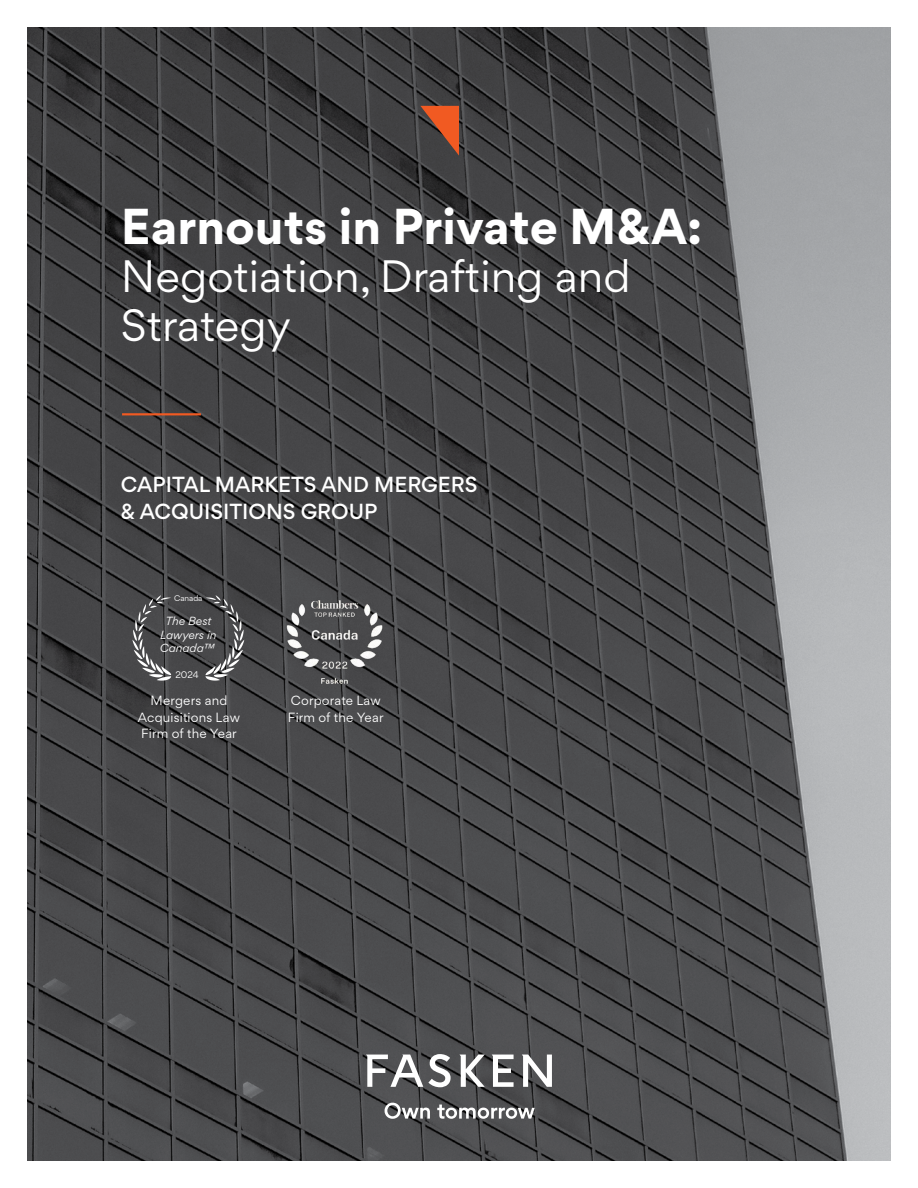
<style>
.page{position:relative;width:918px;height:1188px;background:#fff}
.page>*{position:absolute;margin:0;border:0;box-sizing:border-box;transform-origin:0 0}
.t1{font:700 45px "Gordita";color:#fff}
.t2{font:40.5px/48.6px "Gordita";color:#fff}
.t3{font:500 19.5px/27px "Gordita";color:#fff}
.t4{font:11.85px/16.6px "Gordita";letter-spacing:.015em;color:#fff}
.t5{font:italic 10.5px/13.2px "Gordita";color:#fff;text-align:center}
.t6{font:8.55px "Gordita";color:#fff}
.t7{font:7.35px "Gordita";color:#fff}
</style>
<div class="page">
<img style="left:27px;top:27px;width:864px;height:1134px">
<svg style="left:522px;top:1055px;width:30px;height:32px"></svg>
<svg style="left:492px;top:1055px;width:22px;height:32px"></svg>
<svg style="left:459px;top:1055px;width:26px;height:32px"></svg>
<svg style="left:366px;top:1054px;width:85px;height:33px"></svg>
<svg style="left:385px;top:1103px;width:45px;height:16px"></svg>
<svg style="left:437px;top:1105px;width:98px;height:14px"></svg>
<svg style="left:420px;top:106px;width:39px;height:50px;background:#954c31"></svg>
<hr style="left:122px;top:413px;width:79px;height:2px;background:#f15a22">
<img style="left:276px;top:597px;width:117px;height:94px">
<svg style="left:132px;top:595px;width:39px;height:86px;background:#5e5e60"></svg>
<svg style="left:205px;top:595px;width:39px;height:86px;background:#5c5c5d"></svg>
<h1 class="t1" style="left:121px;top:190px;width:583px">Earnouts in Private M&amp;A:</h1>
<h2 class="t2" style="left:121px;top:252px;width:511px">Negotiation, Drafting and<br>Strategy</h2>
<h3 class="t3" style="left:121px;top:471px;width:358px">CAPITAL MARKETS AND MERGERS &amp; ACQUISITIONS GROUP</h3>
<p class="t7" style="left:174px;top:593px;width:30px">Canada</p>
<p class="t5" style="left:160px;top:615px;width:58px">The Best<br>Lawyers in<br>Canada™</p>
<p class="t6" style="left:175px;top:669px;width:25px">2024</p>
<p class="t4" style="left:138px;top:692px;width:104px;text-align:center">Mergers and<br>Acquisitions Law<br>Firm of the Year</p>
<p class="t4" style="left:288px;top:692px;width:97px">Corporate Law<br>Firm of the Year</p>
</div>
